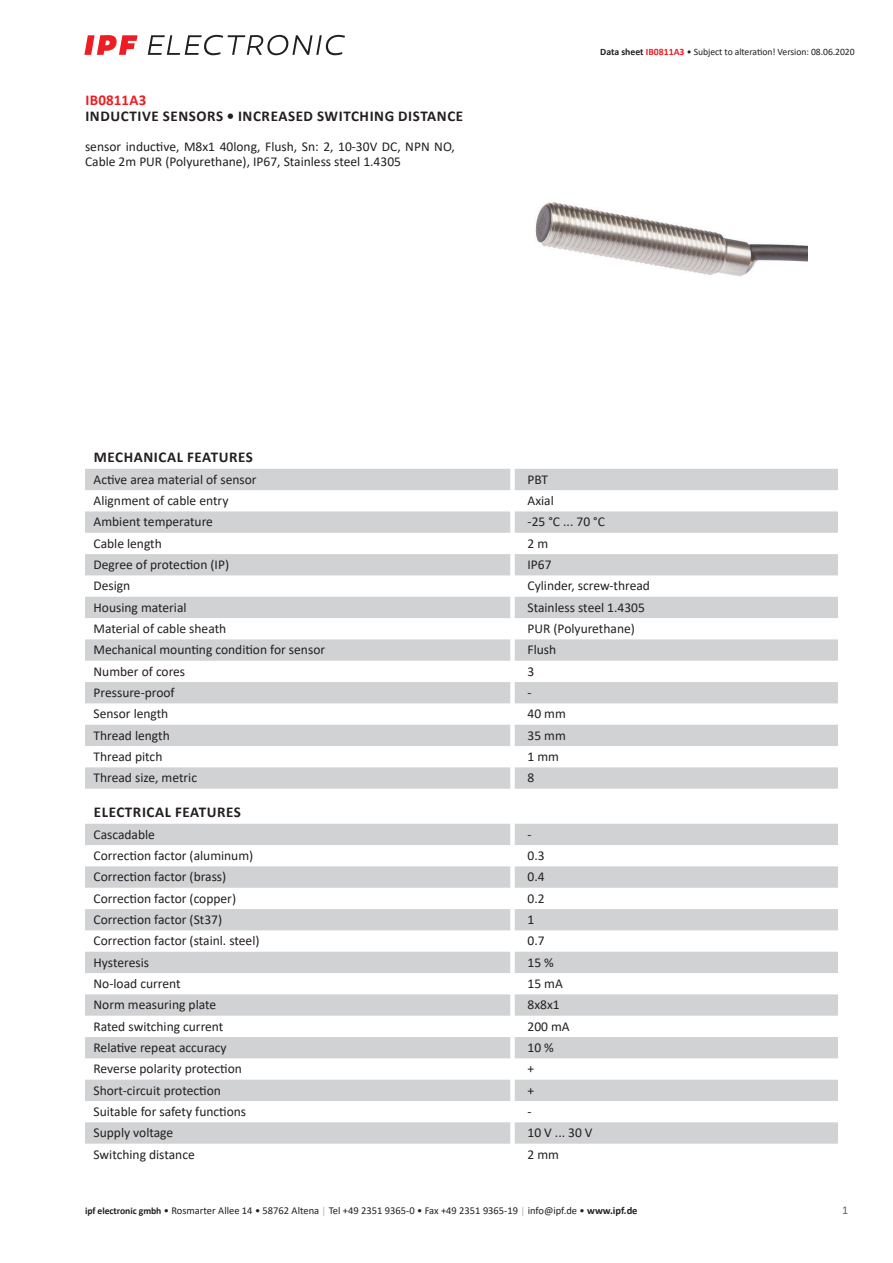
<style>
.page{position:relative;width:893px;height:1263px;background:#fff}
.page>*{position:absolute;margin:0;border:0;box-sizing:border-box;transform-origin:0 0}
.t1{font:700 15px "Calibri";letter-spacing:.04em;color:#231f20}
.t2{font:700 15px "Calibri";letter-spacing:.02em;color:#ee1d23}
.t3{font:13.5px/15px "Calibri";color:#231f20}
.t4{font:12px "Calibri";color:#636366}
.t5{font:10.5px "Calibri";color:#231f20}
.t6{font:9.75px "Calibri";letter-spacing:-.005em;color:#231f20}
.s1{font-weight:700}
.s2{font-weight:700;color:#ee1d23}
.s3{font-weight:700;font-size:9.75px}
.s4{font-size:9.75px;color:#a8a9ad}
</style>
<div class="page">
<svg style="left:148px;top:35px;width:197px;height:20px"></svg>
<svg style="left:84px;top:35px;width:54px;height:20px"></svg>
<svg style="left:85px;top:469px;width:753px;height:320px;fill:#d1d2d4"></svg>
<svg style="left:85px;top:824px;width:753px;height:320px;fill:#d1d2d4"></svg>
<img style="left:535px;top:202px;width:272px;height:74px">
<p class="t2" style="left:85px;top:89px;width:62px">IB0811A3</p>
<p class="t1" style="left:85px;top:106px;width:379px">INDUCTIVE SENSORS • INCREASED SWITCHING DISTANCE</p>
<p class="t3" style="left:85px;top:139px;width:371px">sensor inductive, M8x1 40long, Flush, Sn: 2, 10-30V DC, NPN NO,<br>Cable 2m PUR (Polyurethane), IP67, Stainless steel 1.4305</p>
<p class="t6" style="left:600px;top:45px;width:256px"><span class="s1">Data sheet</span> <span class="s2">IB0811A3</span> • Subject to alteration! Version: 08.06.2020</p>
<p class="t1" style="left:94px;top:447px;width:161px">MECHANICAL FEATURES</p>
<p class="t3" style="left:94px;top:471px;width:165px">Active area material of sensor</p>
<p class="t3" style="left:527px;top:471px;width:22px">PBT</p>
<p class="t3" style="left:94px;top:493px;width:136px">Alignment of cable entry</p>
<p class="t3" style="left:527px;top:493px;width:28px">Axial</p>
<p class="t3" style="left:94px;top:514px;width:121px">Ambient temperature</p>
<p class="t3" style="left:527px;top:514px;width:79px">-25 °C ... 70 °C</p>
<p class="t3" style="left:94px;top:535px;width:70px">Cable length</p>
<p class="t3" style="left:527px;top:535px;width:22px">2m</p>
<p class="t3" style="left:94px;top:557px;width:137px">Degree of protection (IP)</p>
<p class="t3" style="left:527px;top:557px;width:26px">IP67</p>
<p class="t3" style="left:94px;top:578px;width:38px">Design</p>
<p class="t3" style="left:527px;top:578px;width:124px">Cylinder, screw-thread</p>
<p class="t3" style="left:94px;top:599px;width:95px">Housing material</p>
<p class="t3" style="left:527px;top:599px;width:119px">Stainless steel 1.4305</p>
<p class="t3" style="left:94px;top:621px;width:134px">Material of cable sheath</p>
<p class="t3" style="left:527px;top:621px;width:109px">PUR (Polyurethane)</p>
<p class="t3" style="left:94px;top:642px;width:233px">Mechanical mounting condition for sensor</p>
<p class="t3" style="left:527px;top:642px;width:30px">Flush</p>
<p class="t3" style="left:94px;top:663px;width:93px">Number of cores</p>
<p class="t3" style="left:527px;top:663px;width:8px">3</p>
<p class="t3" style="left:94px;top:685px;width:83px">Pressure-proof</p>
<p class="t3" style="left:527px;top:685px;width:6px">-</p>
<p class="t3" style="left:94px;top:706px;width:76px">Sensor length</p>
<p class="t3" style="left:527px;top:706px;width:40px">40 mm</p>
<p class="t3" style="left:94px;top:727px;width:78px">Thread length</p>
<p class="t3" style="left:527px;top:727px;width:40px">35 mm</p>
<p class="t3" style="left:94px;top:749px;width:70px">Thread pitch</p>
<p class="t3" style="left:527px;top:749px;width:33px">1 mm</p>
<p class="t3" style="left:94px;top:770px;width:105px">Thread size, metric</p>
<p class="t3" style="left:527px;top:770px;width:8px">8</p>
<p class="t1" style="left:94px;top:802px;width:149px">ELECTRICAL FEATURES</p>
<p class="t3" style="left:94px;top:826px;width:63px">Cascadable</p>
<p class="t3" style="left:527px;top:826px;width:6px">-</p>
<p class="t3" style="left:94px;top:848px;width:161px">Correction factor (aluminum)</p>
<p class="t3" style="left:527px;top:848px;width:19px">0.3</p>
<p class="t3" style="left:94px;top:869px;width:134px">Correction factor (brass)</p>
<p class="t3" style="left:527px;top:869px;width:19px">0.4</p>
<p class="t3" style="left:94px;top:890px;width:144px">Correction factor (copper)</p>
<p class="t3" style="left:527px;top:890px;width:19px">0.2</p>
<p class="t3" style="left:94px;top:912px;width:130px">Correction factor (St37)</p>
<p class="t3" style="left:527px;top:912px;width:8px">1</p>
<p class="t3" style="left:94px;top:933px;width:167px">Correction factor (stainl. steel)</p>
<p class="t3" style="left:527px;top:933px;width:19px">0.7</p>
<p class="t3" style="left:94px;top:954px;width:57px">Hysteresis</p>
<p class="t3" style="left:527px;top:954px;width:28px">15 %</p>
<p class="t3" style="left:94px;top:976px;width:89px">No-load current</p>
<p class="t3" style="left:527px;top:976px;width:37px">15 mA</p>
<p class="t3" style="left:94px;top:997px;width:124px">Norm measuring plate</p>
<p class="t3" style="left:527px;top:997px;width:34px">8x8x1</p>
<p class="t3" style="left:94px;top:1018px;width:131px">Rated switching current</p>
<p class="t3" style="left:527px;top:1018px;width:44px">200 mA</p>
<p class="t3" style="left:94px;top:1040px;width:135px">Relative repeat accuracy</p>
<p class="t3" style="left:527px;top:1040px;width:28px">10 %</p>
<p class="t3" style="left:94px;top:1061px;width:150px">Reverse polarity protection</p>
<p class="t3" style="left:527px;top:1061px;width:8px">+</p>
<p class="t3" style="left:94px;top:1082px;width:129px">Short-circuit protection</p>
<p class="t3" style="left:527px;top:1082px;width:8px">+</p>
<p class="t3" style="left:94px;top:1104px;width:154px">Suitable for safety functions</p>
<p class="t3" style="left:527px;top:1104px;width:6px">-</p>
<p class="t3" style="left:94px;top:1125px;width:81px">Supply voltage</p>
<p class="t3" style="left:527px;top:1125px;width:67px">10 V ... 30 V</p>
<p class="t3" style="left:94px;top:1146px;width:103px">Switching distance</p>
<p class="t3" style="left:527px;top:1146px;width:33px">2 mm</p>
<p class="t5" style="left:85px;top:1203px;width:554px"><span class="s3">ipf electronic gmbh</span> • Rosmarter Allee 14 • 58762 Altena <span class="s4">│</span> Tel +49 2351 9365-0 • Fax +49 2351 9365-19 <span class="s4">│</span> info@ipf.de • <span class="s1">www.ipf.de</span></p>
<p class="t4" style="left:842px;top:1201px;width:8px">1</p>
</div>
